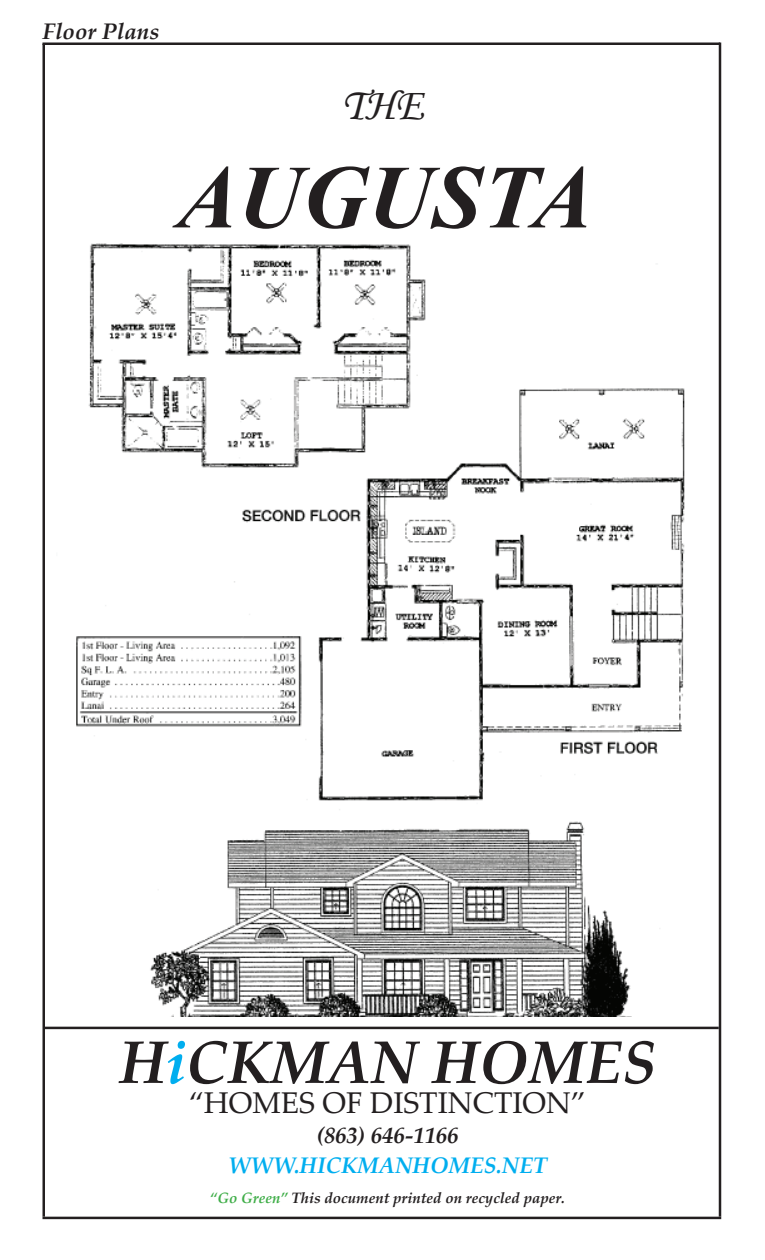
<style>
.page{position:relative;width:765px;height:1260px;background:#fff}
.page>*{position:absolute;margin:0;border:0;box-sizing:border-box;transform-origin:0 0}
.t1{font:italic 700 90px "Times New Roman";color:#231f20}
.t2{font:italic 700 60px "Palatino Linotype";color:#231f20}
.t3{font:45px "Monotype Corsiva";color:#231f20}
.t4{font:30px "Palatino Linotype";color:#231f20}
.t5{font:italic 700 22.5px "Palatino Linotype";color:#231f20}
.t6{font:italic 700 22.5px "Palatino Linotype";color:#00aeef}
.t7{font:italic 700 15px "Palatino Linotype";color:#231f20}
.s1{color:#00aeef}
.s2{color:#40ae49}
</style>
<div class="page">
<hr style="left:42px;top:42px;width:678px;height:3px;background:#231f20">
<hr style="left:42px;top:44px;width:3px;height:1173px;background:#231f20">
<hr style="left:42px;top:1217px;width:679px;height:2px;background:#231f20">
<hr style="left:719px;top:43px;width:2px;height:1174px;background:#231f20">
<hr style="left:45px;top:1027px;width:674px;height:2px;background:#231f20">
<img style="left:76px;top:243px;width:609px;height:773px">
<h3 class="t5" style="left:42px;top:16px;width:118px">Floor Plans</h3>
<h3 class="t3" style="left:342px;top:78px;width:83px">THE</h3>
<h1 class="t1" style="left:177px;top:135px;width:417px">AUGUSTA</h1>
<h2 class="t2" style="left:119px;top:1020px;width:538px">H<span class="s1">i</span>CKMAN HOMES</h2>
<h3 class="t4" style="left:189px;top:1081px;width:399px">“HOMES OF DISTINCTION”</h3>
<h3 class="t5" style="left:317px;top:1119px;width:143px">(863) 646-1166</h3>
<h3 class="t6" style="left:228px;top:1149px;width:320px">WWW.HICKMANHOMES.NET</h3>
<p class="t7" style="left:210px;top:1187px;width:357px"><span class="s2">“Go Green”</span> This document printed on recycled paper.</p>
</div>
